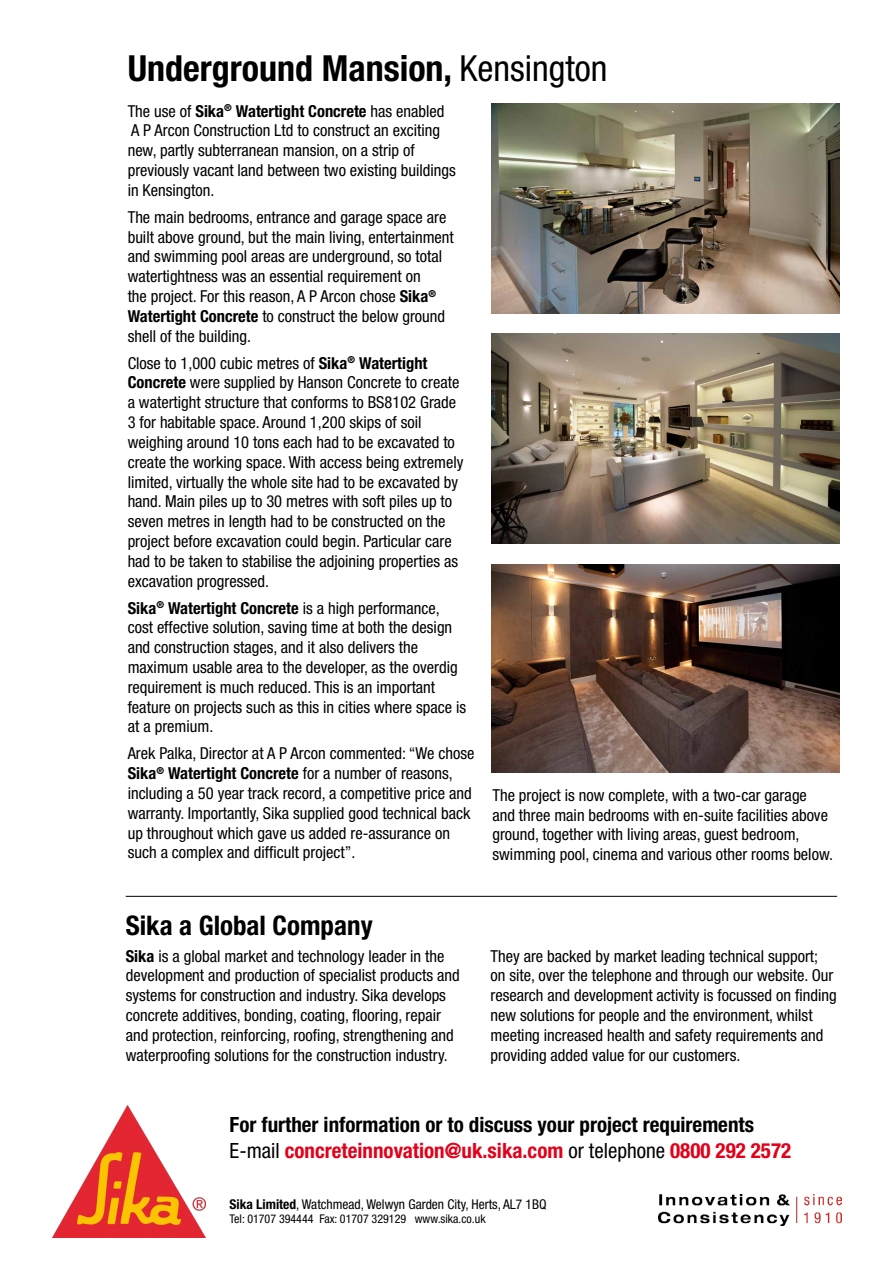
<style>
.page{position:relative;width:893px;height:1263px;background:#fff}
.page>*{position:absolute;margin:0;border:0;box-sizing:border-box;transform-origin:0 0}
.t1{font:700 condensed 36px "Helvetica Neue LT Pro";color:#000}
.t2{font:700 condensed 27px "Helvetica Neue LT Pro";color:#000}
.t3{font:700 condensed 21px/25.2px "Helvetica Neue LT Pro";color:#000}
.t4{font:condensed 16.5px/19.8px "Helvetica Neue LT Pro";color:#000}
.t5{font:condensed 13.5px "Helvetica Neue LT Pro";color:#000}
.t6{font:condensed 12px "Helvetica Neue LT Pro";color:#000}
.s1{font-weight:400}
.s2{font-weight:700}
.s3{color:#e2001a}
</style>
<div class="page">
<img style="left:53px;top:1105px;width:153px;height:132px">
<img style="left:658px;top:1195px;width:184px;height:31px">
<hr style="left:126px;top:896px;width:711px;height:1px;background:#000">
<img style="left:492px;top:103px;width:347px;height:210px">
<img style="left:492px;top:334px;width:347px;height:210px">
<img style="left:492px;top:564px;width:347px;height:209px">
<h1 class="t1" style="left:128px;top:47px;width:481px">Underground Mansion, <span class="s1">Kensington</span></h1>
<p class="t4" style="left:128px;top:101px;width:330px">The use of <span class="s2">Sika</span><sup>®</sup> <span class="s2">Watertight Concrete</span> has enabled A P Arcon Construction Ltd to construct an exciting new, partly subterranean mansion, on a strip of previously vacant land between two existing buildings in Kensington.</p>
<p class="t4" style="left:128px;top:207px;width:328px">The main bedrooms, entrance and garage space are built above ground, but the main living, entertainment and swimming pool areas are underground, so total watertightness was an essential requirement on<br>the project. For this reason, A P Arcon chose <span class="s2">Sika</span><sup>® </sup><span class="s2">Watertight Concrete</span> to construct the below ground shell of the building.</p>
<p class="t4" style="left:128px;top:353px;width:337px">Close to 1,000 cubic metres of <span class="s2">Sika</span><sup>®</sup> <span class="s2">Watertight Concrete</span> were supplied by Hanson Concrete to create a watertight structure that conforms to BS8102 Grade 3 for habitable space. Around 1,200 skips of soil weighing around 10 tons each had to be excavated to create the working space. With access being extremely limited, virtually the whole site had to be excavated by hand. Main piles up to 30 metres with soft piles up to seven metres in length had to be constructed on the project before excavation could begin. Particular care had to be taken to stabilise the adjoining properties as excavation progressed.</p>
<p class="t4" style="left:128px;top:598px;width:340px"><span class="s2">Sika</span><sup>®</sup> <span class="s2">Watertight Concrete</span> is a high performance, cost effective solution, saving time at both the design and construction stages, and it also delivers the maximum usable area to the developer, as the overdig requirement is much reduced. This is an important feature on projects such as this in cities where space is at a premium.</p>
<p class="t4" style="left:128px;top:743px;width:348px">Arek Palka, Director at A P Arcon commented: “We chose <span class="s2">Sika</span><sup>®</sup> <span class="s2">Watertight Concrete</span> for a number of reasons, including a 50 year track record, a competitive price and warranty. Importantly, Sika supplied good technical back up throughout which gave us added re-assurance on such a complex and difficult project”.</p>
<p class="t4" style="left:492px;top:785px;width:342px">The project is now complete, with a two-car garage and three main bedrooms with en-suite facilities above ground, together with living areas, guest bedroom, swimming pool, cinema and various other rooms below.</p>
<h2 class="t2" style="left:126px;top:909px;width:248px">Sika a Global Company</h2>
<p class="t4" style="left:126px;top:946px;width:336px"><span class="s2">Sika</span> is a global market and technology leader in the development and production of specialist products and systems for construction and industry. Sika develops concrete additives, bonding, coating, flooring, repair and protection, reinforcing, roofing, strengthening and waterproofing solutions for the construction industry.</p>
<p class="t4" style="left:490px;top:946px;width:348px">They are backed by market leading technical support; on site, over the telephone and through our website. Our research and development activity is focussed on finding new solutions for people and the environment, whilst meeting increased health and safety requirements and providing added value for our customers.</p>
<p class="t3" style="left:230px;top:1112px;width:563px">For further information or to discuss your project requirements<br><span class="s1">E-mail</span> <span class="s3">concreteinnovation@uk.sika.com</span> <span class="s1">or telephone</span> <span class="s3">0800 292 2572</span></p>
<p class="t5" style="left:230px;top:1196px;width:318px"><span class="s2">Sika Limited</span>, Watchmead, Welwyn Garden City, Herts, AL7 1BQ</p>
<p class="t6" style="left:230px;top:1212px;width:258px">Tel: 01707 394444 Fax: 01707 329129 www.sika.co.uk</p>
</div>
